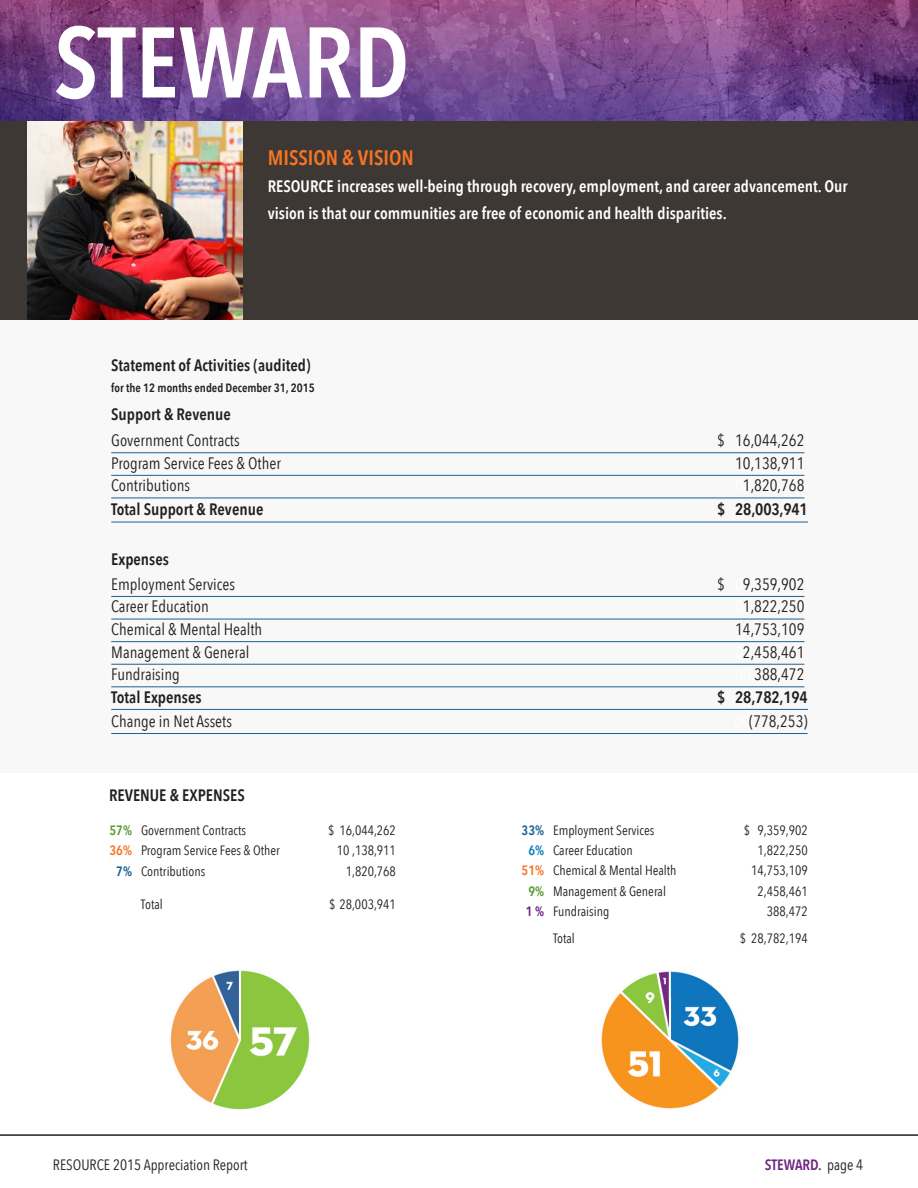
<style>
.page{position:relative;width:918px;height:1188px;background:#fff}
.page>*{position:absolute;margin:0;border:0;box-sizing:border-box;transform-origin:0 0}
.t1{font:600 99px "Avenir Next Condensed";color:#fff}
.t2{font:600 21px "Avenir Next Condensed";color:#f57523}
.t3{font:16.5px "Avenir Next Condensed";color:#231f20}
.t4{font:600 16.5px/27px "Avenir Next Condensed";color:#fff}
.t5{font:600 16.5px "Avenir Next Condensed";color:#231f20}
.t6{font:15px "Avenir Next Condensed";color:#231f20}
.t7{font:600 15px "Avenir Next Condensed";color:#6e2581}
.t8{font:13.5px "Avenir Next Condensed";color:#231f20}
.t9{font:600 12px "Avenir Next Condensed";color:#231f20}
.s1{color:#fff}
.s2{font-weight:600;color:#589b31}
.s3{font-weight:600;color:#f57523}
.s4{font-weight:600;color:#1b6194}
.s5{font-weight:600;color:#0081bb}
.s6{font-weight:600;color:#6e2581}
.s7{font-weight:400;color:#231f20}
</style>
<div class="page">
<div style="left:0;top:320px;width:918px;height:453px;background:#f8f8f8"></div>
<img style="left:0;top:0;width:918px;height:122px">
<hr style="left:0;top:1134px;width:918px;height:2px;background:#231f20">
<hr style="left:111px;top:453px;width:693px;height:1px;background:#1b6194">
<hr style="left:111px;top:475px;width:693px;height:1px;background:#1b6194">
<hr style="left:111px;top:498px;width:693px;height:1px;background:#1b6194">
<hr style="left:111px;top:522px;width:697px;height:1px;background:#1b6194">
<hr style="left:111px;top:596px;width:693px;height:1px;background:#1b6194">
<hr style="left:111px;top:619px;width:693px;height:1px;background:#1b6194">
<hr style="left:111px;top:641px;width:693px;height:1px;background:#1b6194">
<hr style="left:111px;top:664px;width:693px;height:1px;background:#1b6194">
<hr style="left:111px;top:687px;width:693px;height:1px;background:#1b6194">
<hr style="left:111px;top:709px;width:697px;height:1px;background:#1b6194">
<hr style="left:111px;top:733px;width:697px;height:1px;background:#1b6194">
<div style="left:0;top:122px;width:918px;height:198px;background:#3e3835"></div>
<img style="left:27px;top:122px;width:216px;height:198px">
<img style="left:170px;top:970px;width:140px;height:140px">
<img style="left:601px;top:971px;width:138px;height:138px">
<h1 class="t1" style="left:54px;top:-23px;width:357px">STEWARD</h1>
<h2 class="t2" style="left:268px;top:140px;width:147px">MISSION &amp; VISION</h2>
<p class="t4" style="left:268px;top:172px;width:581px">RESOURCE increases well-being through recovery, employment, and career advancement. Our vision is that our communities are free of economic and health disparities.</p>
<p class="t5" style="left:111px;top:351px;width:201px">Statement of Activities (audited)</p>
<p class="t9" style="left:111px;top:378px;width:205px">for the 12 months ended December 31, 2015</p>
<p class="t5" style="left:111px;top:400px;width:121px">Support &amp; Revenue</p>
<p class="t3" style="left:111px;top:426px;width:130px">Government Contracts</p>
<p class="t3" style="left:717px;top:426px;width:89px">$ 16,044,262</p>
<p class="t3" style="left:111px;top:449px;width:171px">Program Service Fees &amp; Other</p>
<p class="t3" style="left:735px;top:449px;width:71px">10,138,911</p>
<p class="t3" style="left:111px;top:471px;width:80px">Contributions</p>
<p class="t3" style="left:735px;top:471px;width:71px"><span class="s1">0</span>1,820,768</p>
<p class="t5" style="left:111px;top:495px;width:154px">Total Support &amp; Revenue</p>
<p class="t5" style="left:717px;top:495px;width:92px">$ 28,003,941</p>
<p class="t5" style="left:111px;top:545px;width:59px">Expenses</p>
<p class="t3" style="left:111px;top:570px;width:125px">Employment Services</p>
<p class="t3" style="left:717px;top:570px;width:89px">$ <span class="s1">0</span>9,359,902</p>
<p class="t3" style="left:111px;top:593px;width:99px">Career Education</p>
<p class="t3" style="left:735px;top:593px;width:71px"><span class="s1">0</span>1,822,250</p>
<p class="t3" style="left:111px;top:615px;width:152px">Chemical &amp; Mental Health</p>
<p class="t3" style="left:735px;top:615px;width:71px">14,753,109</p>
<p class="t3" style="left:111px;top:638px;width:140px">Management &amp; General</p>
<p class="t3" style="left:735px;top:638px;width:71px"><span class="s1">0</span>2,458,461</p>
<p class="t3" style="left:111px;top:660px;width:70px">Fundraising</p>
<p class="t3" style="left:735px;top:660px;width:71px"><span class="s1">00,</span>388,472</p>
<p class="t5" style="left:111px;top:683px;width:92px">Total Expenses</p>
<p class="t5" style="left:717px;top:683px;width:92px">$ 28,782,194</p>
<p class="t3" style="left:111px;top:707px;width:122px">Change in Net Assets</p>
<p class="t3" style="left:734px;top:707px;width:75px"><span class="s1">00</span>(778,253)</p>
<p class="t5" style="left:109px;top:781px;width:137px">REVENUE &amp; EXPENSES</p>
<p class="t8" style="left:110px;top:819px;width:138px"><span class="s2">57%</span> Government Contracts</p>
<p class="t8" style="left:328px;top:819px;width:69px">$ 16,044,262</p>
<p class="t8" style="left:110px;top:839px;width:172px"><span class="s3">36%</span> Program Service Fees &amp; Other</p>
<p class="t8" style="left:337px;top:839px;width:61px">10 ,138,911</p>
<p class="t8" style="left:116px;top:859px;width:91px"><span class="s4">7%</span> Contributions</p>
<p class="t8" style="left:346px;top:859px;width:52px">1,820,768</p>
<p class="t8" style="left:141px;top:893px;width:23px">Total</p>
<p class="t8" style="left:329px;top:893px;width:68px">$ 28,003,941</p>
<p class="t8" style="left:522px;top:819px;width:134px"><span class="s4">33%</span> Employment Services</p>
<p class="t8" style="left:744px;top:819px;width:66px">$ 9,359,902</p>
<p class="t8" style="left:528px;top:839px;width:106px"><span class="s5">6%</span> Career Education</p>
<p class="t8" style="left:758px;top:839px;width:52px">1,822,250</p>
<p class="t8" style="left:522px;top:859px;width:157px"><span class="s3">51%</span> Chemical &amp; Mental Health</p>
<p class="t8" style="left:751px;top:859px;width:58px">14,753,109</p>
<p class="t8" style="left:528px;top:879px;width:139px"><span class="s2">9%</span> Management &amp; General</p>
<p class="t8" style="left:758px;top:879px;width:52px">2,458,461</p>
<p class="t8" style="left:526px;top:900px;width:85px"><span class="s6">1 %</span> Fundraising</p>
<p class="t8" style="left:767px;top:900px;width:42px">388,472</p>
<p class="t8" style="left:553px;top:927px;width:23px">Total</p>
<p class="t8" style="left:740px;top:927px;width:69px">$ 28,782,194</p>
<p class="t6" style="left:53px;top:1151px;width:196px">RESOURCE 2015 Appreciation Report</p>
<p class="t7" style="left:765px;top:1151px;width:100px">STEWARD. <span class="s7">page 4</span></p>
</div>
